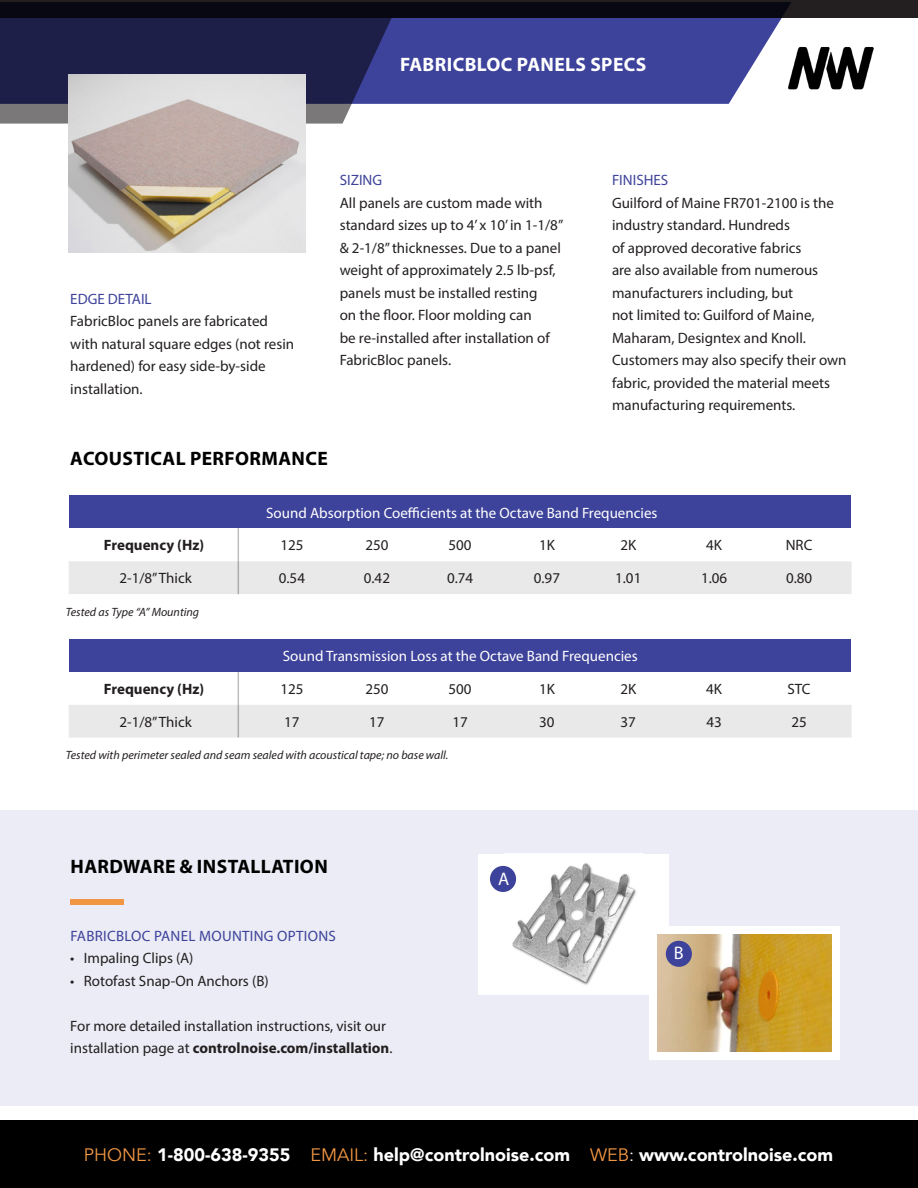
<style>
.page{position:relative;width:918px;height:1188px;background:#fff}
.page>*{position:absolute;margin:0;border:0;box-sizing:border-box;transform-origin:0 0}
.t1{font:700 19.5px "Myriad Pro";letter-spacing:.02em;color:#000}
.t2{font:700 19.5px "Myriad Pro";letter-spacing:.02em;color:#fff}
.t3{font:18.15px "Myriad Pro";color:#fff}
.t4{font:900 18px "Avenir";color:#fff}
.t5{font:15px/22.5px "Myriad Pro";color:#231f20}
.t6{font:15px "Myriad Pro";color:#fff}
.t7{font:15px "Myriad Pro";letter-spacing:.02em;color:#3d429a}
.t8{font:700 15px "Myriad Pro";color:#231f20}
.t9{font:15px "Myriad Pro";color:#3d429a}
.t10{font:italic 12px "Myriad Pro";color:#231f20}
.s1{font-weight:700}
.s2{font-weight:400;color:#f19743}
.s3{font-weight:400}
</style>
<div class="page">
<svg style="left:0;top:104px;width:352px;height:20px;background:#848182"></svg>
<div style="left:0;top:0;width:918px;height:18px;background:#231f20"></div>
<svg style="left:0;top:2px;width:791px;height:102px;background:#30336b"></svg>
<img style="left:788px;top:25px;width:85px;height:79px">
<div style="left:0;top:1121px;width:918px;height:67px;background:#000"></div>
<div style="left:0;top:810px;width:918px;height:296px;background:#ebecf5"></div>
<div style="left:69px;top:562px;width:782px;height:31px;background:#e9e9e9"></div>
<div style="left:69px;top:706px;width:782px;height:31px;background:#e9e9e9"></div>
<hr style="left:238px;top:527px;width:1px;height:67px;background:#231f20">
<hr style="left:238px;top:671px;width:1px;height:67px;background:#231f20">
<div style="left:69px;top:496px;width:782px;height:32px;background:#3d429a"></div>
<div style="left:69px;top:639px;width:782px;height:32px;background:#3d429a"></div>
<div style="left:478px;top:854px;width:191px;height:141px;background:#fff"></div>
<img style="left:507px;top:863px;width:129px;height:122px">
<div style="left:490px;top:866px;width:26px;height:26px;background:#3d429a;border-radius:50%"></div>
<div style="left:649px;top:926px;width:191px;height:134px;background:#fff"></div>
<img style="left:657px;top:934px;width:175px;height:118px">
<div style="left:666px;top:941px;width:26px;height:26px;background:#3d429a;border-radius:50%"></div>
<div style="left:70px;top:899px;width:54px;height:6px;background:#f19743"></div>
<img style="left:69px;top:74px;width:237px;height:179px">
<p class="t2" style="left:400px;top:52px;width:248px">FABRICBLOC PANELS SPECS</p>
<p class="t9" style="left:70px;top:289px;width:83px">EDGE DETAIL</p>
<p class="t5" style="left:70px;top:310px;width:225px">FabricBloc panels are fabricated with natural square edges (not resin hardened) for easy side-by-side installation.</p>
<p class="t7" style="left:340px;top:171px;width:44px">SIZING</p>
<p class="t5" style="left:340px;top:191px;width:225px">All panels are custom made with standard sizes up to 4’ x 10’ in 1-1/8” &amp; 2-1/8” thicknesses. Due to a panel weight of approximately 2.5 lb-psf, panels must be installed resting<br>on the floor. Floor molding can<br>be re-installed after installation of<br>FabricBloc panels.</p>
<p class="t1" style="left:70px;top:446px;width:259px">ACOUSTICAL PERFORMANCE</p>
<p class="t9" style="left:612px;top:171px;width:58px">FINISHES</p>
<p class="t5" style="left:612px;top:191px;width:223px">Guilford of Maine FR701-2100 is the industry standard. Hundreds</p>
<p class="t5" style="left:612px;top:236px;width:236px">of approved decorative fabrics<br>are also available from numerous manufacturers including, but<br>not limited to: Guilford of Maine, Maharam, Designtex and Knoll.<br>Customers may also specify their own fabric, provided the material meets manufacturing requirements.</p>
<p class="t8" style="left:104px;top:535px;width:102px">Frequency (Hz)</p>
<p class="t5" style="left:119px;top:567px;width:74px">2-1/8” Thick</p>
<p class="t10" style="left:66px;top:604px;width:135px">Tested as Type “A” Mounting</p>
<p class="t8" style="left:104px;top:679px;width:102px">Frequency (Hz)</p>
<p class="t5" style="left:119px;top:710px;width:74px">2-1/8” Thick</p>
<p class="t6" style="left:266px;top:503px;width:393px">Sound Absorption Coefficients at the Octave Band Frequencies</p>
<p class="t5" style="left:280px;top:534px;width:25px">125</p>
<p class="t5" style="left:279px;top:567px;width:28px">0.54</p>
<p class="t5" style="left:365px;top:534px;width:25px">250</p>
<p class="t5" style="left:364px;top:567px;width:28px">0.42</p>
<p class="t5" style="left:449px;top:534px;width:25px">500</p>
<p class="t5" style="left:447px;top:567px;width:28px">0.74</p>
<p class="t5" style="left:539px;top:534px;width:17px">1K</p>
<p class="t5" style="left:534px;top:567px;width:28px">0.97</p>
<p class="t5" style="left:620px;top:534px;width:17px">2K</p>
<p class="t5" style="left:615px;top:567px;width:28px">1.01</p>
<p class="t6" style="left:283px;top:647px;width:356px">Sound Transmission Loss at the Octave Band Frequencies</p>
<p class="t5" style="left:280px;top:677px;width:25px">125</p>
<p class="t5" style="left:284px;top:710px;width:17px">17</p>
<p class="t5" style="left:365px;top:677px;width:25px">250</p>
<p class="t5" style="left:369px;top:710px;width:17px">17</p>
<p class="t5" style="left:449px;top:677px;width:25px">500</p>
<p class="t5" style="left:452px;top:710px;width:17px">17</p>
<p class="t5" style="left:539px;top:677px;width:17px">1K</p>
<p class="t5" style="left:539px;top:710px;width:17px">30</p>
<p class="t5" style="left:620px;top:677px;width:17px">2K</p>
<p class="t5" style="left:621px;top:710px;width:17px">37</p>
<p class="t10" style="left:66px;top:748px;width:384px">Tested with perimeter sealed and seam sealed with acoustical tape; no base wall.</p>
<p class="t5" style="left:706px;top:534px;width:17px">4K</p>
<p class="t5" style="left:701px;top:567px;width:28px">1.06</p>
<p class="t5" style="left:706px;top:677px;width:17px">4K</p>
<p class="t5" style="left:706px;top:710px;width:17px">43</p>
<p class="t1" style="left:71px;top:854px;width:259px">HARDWARE &amp; INSTALLATION</p>
<p class="t7" style="left:70px;top:926px;width:267px">FABRICBLOC PANEL MOUNTING OPTIONS</p>
<p class="t5" style="left:70px;top:947px;width:125px">• Impaling Clips (A)</p>
<p class="t5" style="left:70px;top:969px;width:200px">• Rotofast Snap-On Anchors (B)</p>
<p class="t5" style="left:70px;top:1014px;width:324px">For more detailed installation instructions, visit our installation page at <span class="s1">controlnoise.com/installation</span>.</p>
<p class="t3" style="left:498px;top:867px;width:13px">A</p>
<p class="t3" style="left:674px;top:942px;width:11px">B</p>
<p class="t5" style="left:786px;top:534px;width:28px">NRC</p>
<p class="t5" style="left:786px;top:567px;width:28px">0.80</p>
<p class="t5" style="left:788px;top:677px;width:25px">STC</p>
<p class="t5" style="left:791px;top:710px;width:17px">25</p>
<p class="t4" style="left:84px;top:1139px;width:751px"><span class="s2">PHONE:</span> 1-800-638-9355 <span class="s2">EMAIL:</span> help@controlnoise.com <span class="s2">WEB</span><span class="s3">:</span> www.controlnoise.com</p>
</div>
